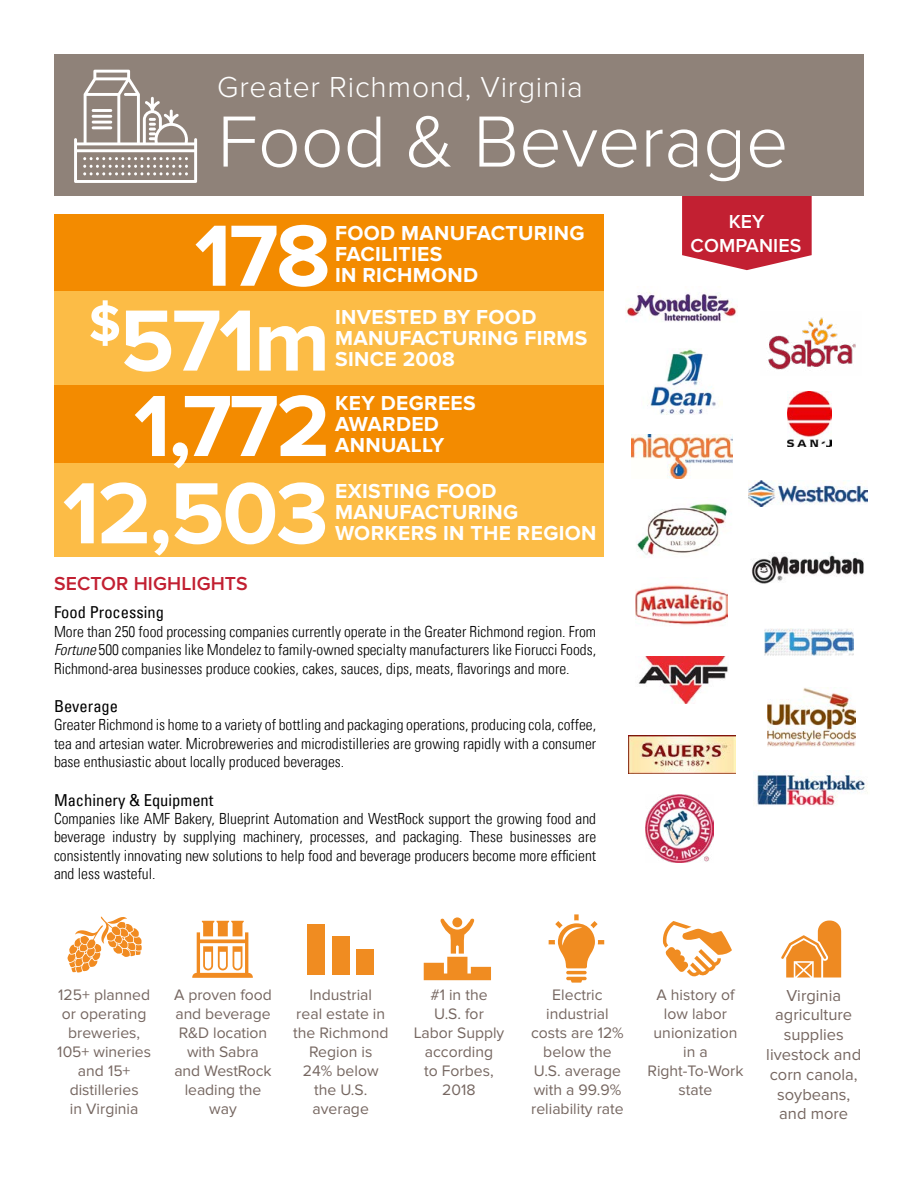
<style>
.page{position:relative;width:918px;height:1188px;background:#fff}
.page>*{position:absolute;margin:0;border:0;box-sizing:border-box;transform-origin:0 0}
.t1{font:700 90px/85.8px "Proxima Nova";letter-spacing:-.025em;color:#fff;text-align:right}
.t2{font:300 75px "Proxima Nova";color:#fff}
.t3{font:300 30px "Proxima Nova";letter-spacing:.025em;color:#fff}
.t4{font:700 21px/21px "Proxima Nova";letter-spacing:.015em;color:#fff}
.t5{font:600 19.5px "Proxima Nova";letter-spacing:.005em;color:#c22032}
.t6{font:600 19.5px/23.4px "Proxima Nova";letter-spacing:.005em;color:#fff;text-align:center}
.t7{font:16.5px/19.8px "Proxima Nova";color:#766761;text-align:center}
.t8{font:condensed 16.5px "Univers LT";color:#000}
.t9{font:15.75px/18.9px "Proxima Nova";color:#766761;text-align:center}
.t10{font:300 condensed 15.3px/18.5px "Univers LT";color:#000;text-align:justify}
.s1{font-style:italic}
</style>
<div class="page">
<svg style="left:682px;top:196px;width:130px;height:74px;background:#c83646"></svg>
<div style="left:217px;top:54px;width:647px;height:142px;background:#8f8279"></div>
<div style="left:54px;top:54px;width:163px;height:142px;background:#8f8279"></div>
<svg style="left:74px;top:70px;width:123px;height:113px"></svg>
<hr style="left:92px;top:115px;width:20px;height:3px;background:#fff">
<hr style="left:92px;top:109px;width:20px;height:3px;background:#fff">
<hr style="left:92px;top:121px;width:20px;height:3px;background:#fff">
<hr style="left:92px;top:126px;width:20px;height:3px;background:#fff">
<img style="left:631px;top:434px;width:102px;height:45px">
<img style="left:636px;top:585px;width:92px;height:40px">
<img style="left:765px;top:629px;width:88px;height:27px">
<img style="left:638px;top:657px;width:90px;height:46px">
<img style="left:637px;top:503px;width:91px;height:55px">
<img style="left:625px;top:291px;width:113px;height:31px">
<img style="left:629px;top:735px;width:107px;height:39px">
<img style="left:646px;top:795px;width:67px;height:67px">
<img style="left:768px;top:317px;width:88px;height:53px">
<img style="left:749px;top:481px;width:118px;height:26px">
<img style="left:767px;top:687px;width:88px;height:59px">
<img style="left:787px;top:392px;width:45px;height:55px">
<img style="left:751px;top:555px;width:113px;height:29px">
<img style="left:647px;top:349px;width:69px;height:65px">
<img style="left:756px;top:774px;width:112px;height:32px">
<svg style="left:192px;top:921px;width:61px;height:57px"></svg>
<svg style="left:781px;top:921px;width:60px;height:57px"></svg>
<div style="left:308px;top:924px;width:17px;height:51px;background:#f08c21"></div>
<div style="left:332px;top:937px;width:17px;height:38px;background:#f08c21"></div>
<div style="left:357px;top:950px;width:17px;height:25px;background:#f08c21"></div>
<svg style="left:424px;top:918px;width:67px;height:62px"></svg>
<svg style="left:549px;top:914px;width:55px;height:54px"></svg>
<hr style="left:566px;top:971px;width:21px;height:3px;background:#f08c21;border-radius:2px">
<svg style="left:566px;top:977px;width:21px;height:6px"></svg>
<svg style="left:662px;top:921px;width:70px;height:56px"></svg>
<svg style="left:67px;top:916px;width:75px;height:57px"></svg>
<div style="left:54px;top:215px;width:550px;height:342px;background:#f38b00"></div>
<div style="left:54px;top:291px;width:550px;height:94px;background:#fcbc46"></div>
<div style="left:54px;top:463px;width:550px;height:94px;background:#fcbc46"></div>
<h3 class="t3" style="left:217px;top:70px;width:367px">Greater Richmond, Virginia</h3>
<h2 class="t2" style="left:217px;top:99px;width:573px">Food &amp; Beverage</h2>
<h1 class="t1" style="left:63px;top:215px;width:269px">178 <sup>$</sup>571m<br>1,772<br>12,503</h1>
<h3 class="t4" style="left:335px;top:223px;width:251px">FOOD MANUFACTURING<br>FACILITIES<br>IN RICHMOND</h3>
<h3 class="t4" style="left:335px;top:307px;width:254px">INVESTED BY FOOD<br>MANUFACTURING FIRMS<br>SINCE 2008</h3>
<h3 class="t4" style="left:335px;top:393px;width:142px">KEY DEGREES<br>AWARDED<br>ANNUALLY</h3>
<h3 class="t4" style="left:335px;top:481px;width:263px">EXISTING FOOD<br>MANUFACTURING<br>WORKERS IN THE REGION</h3>
<p class="t5" style="left:54px;top:572px;width:195px">SECTOR HIGHLIGHTS</p>
<p class="t8" style="left:54px;top:602px;width:111px">Food Processing</p>
<p class="t10" style="left:54px;top:622px;width:544px">More than 250 food processing companies currently operate in the Greater Richmond region. From <span class="s1">Fortune</span> 500 companies like Mondelez to family-owned specialty manufacturers like Fiorucci Foods, Richmond-area businesses produce cookies, cakes, sauces, dips, meats, flavorings and more.</p>
<p class="t8" style="left:54px;top:696px;width:66px">Beverage</p>
<p class="t10" style="left:54px;top:716px;width:544px">Greater Richmond is home to a variety of bottling and packaging operations, producing cola, coffee, tea and artesian water. Microbreweries and microdistilleries are growing rapidly with a consumer base enthusiastic about locally produced beverages.</p>
<p class="t8" style="left:54px;top:789px;width:161px">Machinery &amp; Equipment</p>
<p class="t10" style="left:54px;top:809px;width:544px">Companies like AMF Bakery, Blueprint Automation and WestRock support the growing food and beverage industry by supplying machinery, processes, and packaging. These businesses are consistently innovating new solutions to help food and beverage producers become more efficient and less wasteful.</p>
<p class="t6" style="left:691px;top:210px;width:112px">KEY<br>COMPANIES</p>
<p class="t9" style="left:57px;top:986px;width:95px">125+ planned or operating breweries,<br>105+ wineries and 15+ distilleries<br>in Virginia</p>
<p class="t9" style="left:174px;top:986px;width:99px">A proven food and beverage<br>R&amp;D location with Sabra and WestRock leading the way</p>
<p class="t7" style="left:766px;top:986px;width:96px">Virginia agriculture supplies livestock and corn canola, soybeans, and more</p>
<p class="t9" style="left:293px;top:986px;width:97px">Industrial<br>real estate in the Richmond<br>Region is<br>24% below the U.S. average</p>
<p class="t9" style="left:531px;top:986px;width:94px">Electric industrial costs are 12% below the<br>U.S. average with a 99.9% reliability rate</p>
<p class="t9" style="left:647px;top:986px;width:98px">A history of low labor unionization in a<br>Right-To-Work state</p>
<p class="t9" style="left:414px;top:986px;width:92px">#1 in the<br>U.S. for<br>Labor Supply according<br>to Forbes,<br>2018</p>
</div>
